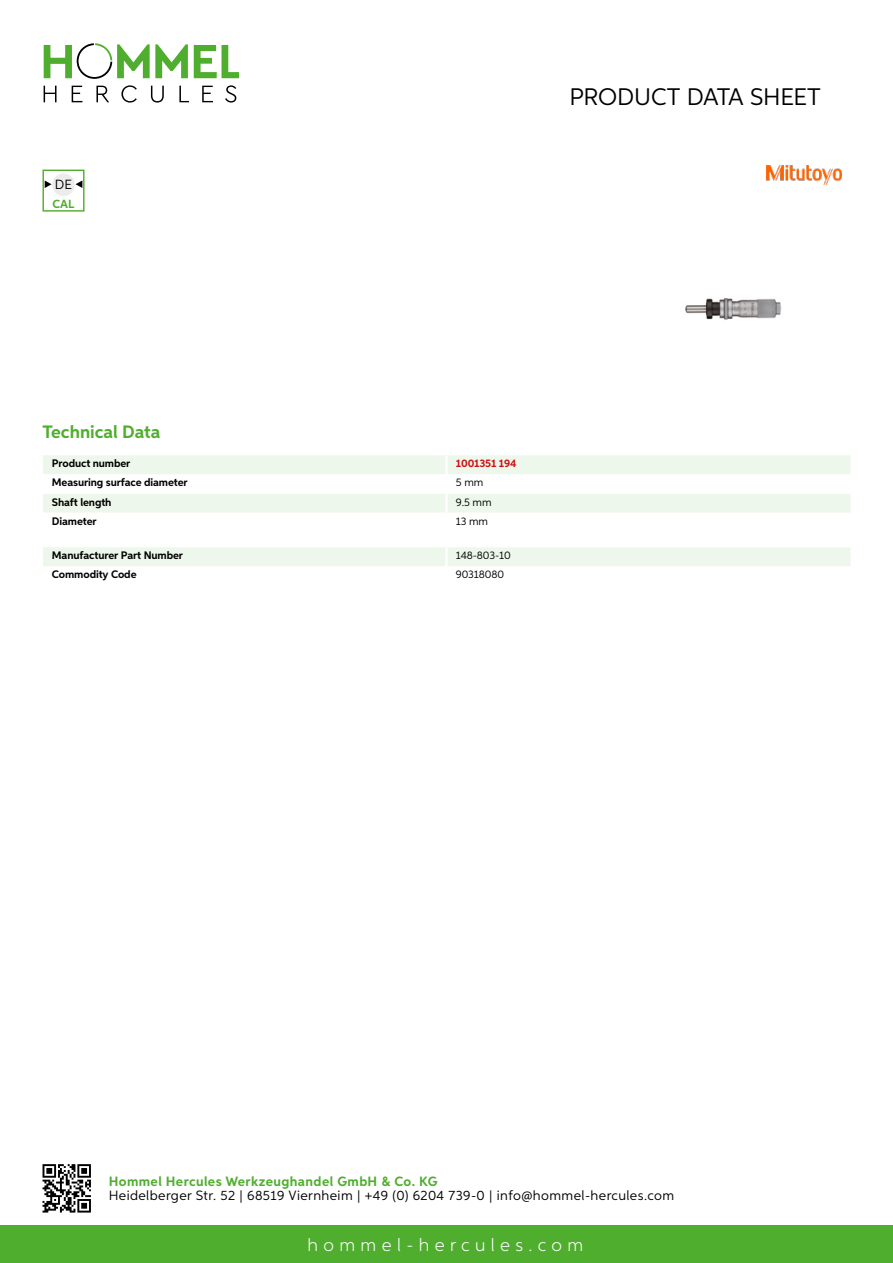
<style>
.page{position:relative;width:893px;height:1263px;background:#fff}
.page>*{position:absolute;margin:0;border:0;box-sizing:border-box;transform-origin:0 0}
.t1{font:24px "Aspira";letter-spacing:-.01em;color:#000}
.t2{font:300 18px "Aspira";letter-spacing:.3em;color:#fff}
.t3{font:700 18px "Aspira";color:#50ae2f}
.t4{font:13.5px "Aspira";letter-spacing:.03em;color:#000}
.t5{font:700 13.5px "Aspira";letter-spacing:.03em;color:#50ae2f}
.t6{font:13.35px "Aspira";color:#000}
.t7{font:700 11.85px "Aspira";color:#50ae2f}
.t8{font:700 10.95px "Aspira";letter-spacing:-.01em;color:#000}
.t9{font:10.95px "Aspira";letter-spacing:-.01em;color:#000}
.t10{font:700 10.95px "Aspira";letter-spacing:-.01em;color:#cd1013}
</style>
<div class="page">
<div style="left:0;top:1226px;width:893px;height:37px;background:#50ae2f"></div>
<svg style="left:43px;top:1164px;width:48px;height:48px"></svg>
<svg style="left:194px;top:45px;width:45px;height:33px"></svg>
<svg style="left:44px;top:43px;width:144px;height:36px"></svg>
<svg style="left:44px;top:86px;width:13px;height:16px"></svg>
<svg style="left:72px;top:86px;width:10px;height:16px"></svg>
<svg style="left:96px;top:86px;width:13px;height:16px"></svg>
<svg style="left:121px;top:85px;width:16px;height:18px"></svg>
<svg style="left:151px;top:86px;width:13px;height:17px"></svg>
<svg style="left:179px;top:86px;width:10px;height:16px"></svg>
<svg style="left:202px;top:86px;width:11px;height:16px"></svg>
<svg style="left:225px;top:85px;width:11px;height:18px"></svg>
<div style="left:43px;top:455px;width:807px;height:19px;background:#eef7eb"></div>
<div style="left:43px;top:494px;width:807px;height:19px;background:#eef7eb"></div>
<hr style="left:445px;top:455px;width:3px;height:19px;background:#fff">
<hr style="left:445px;top:494px;width:3px;height:19px;background:#fff">
<div style="left:43px;top:547px;width:807px;height:19px;background:#eef7eb"></div>
<div style="left:43px;top:170px;width:42px;height:42px;border:1px solid #50ae2f"></div>
<div style="left:52px;top:173px;width:23px;height:23px;background:#ececec;border-radius:50%"></div>
<svg style="left:76px;top:180px;width:6px;height:8px"></svg>
<svg style="left:45px;top:180px;width:7px;height:8px"></svg>
<img style="left:685px;top:298px;width:97px;height:22px">
<img style="left:766px;top:166px;width:76px;height:19px">
<p class="t6" style="left:55px;top:176px;width:19px">de</p>
<p class="t7" style="left:53px;top:196px;width:23px">CAL</p>
<h1 class="t1" style="left:569px;top:82px;width:253px">Product data sh eet</h1>
<h2 class="t3" style="left:43px;top:421px;width:120px">Technical Data</h2>
<p class="t8" style="left:52px;top:457px;width:80px">Product number</p>
<p class="t10" style="left:456px;top:457px;width:62px">1001351 194</p>
<p class="t8" style="left:52px;top:476px;width:137px">Measuring surface diameter</p>
<p class="t9" style="left:456px;top:476px;width:29px">5 mm</p>
<p class="t8" style="left:52px;top:495px;width:61px">Shaft length</p>
<p class="t9" style="left:456px;top:495px;width:37px">9.5 mm</p>
<p class="t8" style="left:52px;top:514px;width:46px">Diameter</p>
<p class="t9" style="left:456px;top:514px;width:34px">13 mm</p>
<p class="t8" style="left:52px;top:549px;width:133px">Manufacturer Part Number</p>
<p class="t9" style="left:456px;top:549px;width:56px">148-803-10</p>
<p class="t8" style="left:52px;top:568px;width:86px">Commodity Code</p>
<p class="t9" style="left:456px;top:568px;width:50px">90318080</p>
<p class="t5" style="left:109px;top:1172px;width:330px">Hommel Hercules Werkzeughandel GmbH &amp; Co. KG</p>
<p class="t4" style="left:109px;top:1187px;width:567px">Heidelberger Str. 52 | 68519 Viernheim | +49 (0) 6204 739-0 | info@hommel-hercules.com</p>
<h2 class="t2" style="left:307px;top:1234px;width:277px">hommel-hercules.com</h2>
</div>
